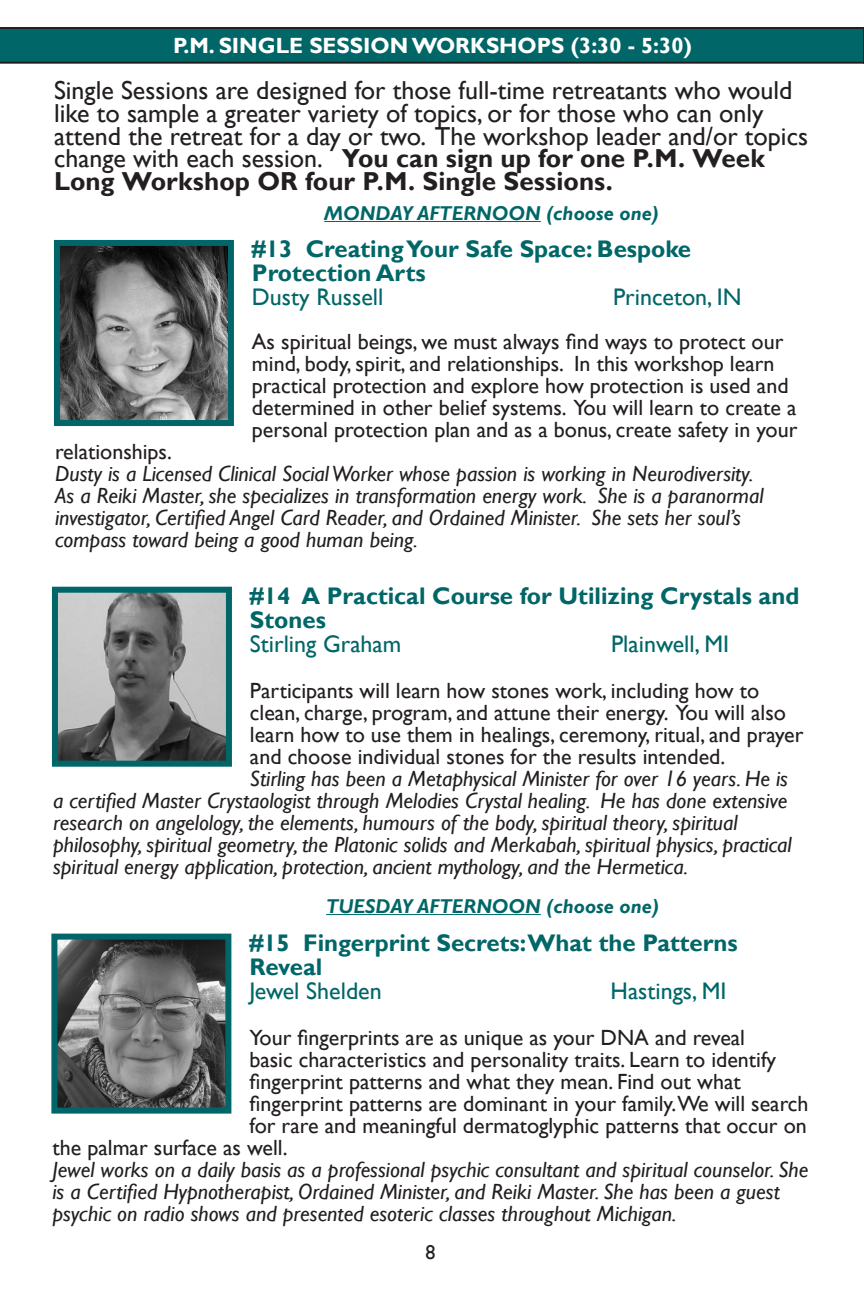
<style>
.page{position:relative;width:864px;height:1296px;background:#fff}
.page>*{position:absolute;margin:0;border:0;box-sizing:border-box;transform-origin:0 0}
.t1{font:26px/22.8px "Gill Sans";color:#231f20}
.Workshops{font:700 24px/24px "Gill Sans";color:#006667}
.Workshops-2{font:24px "Gill Sans";color:#006667}
.Workshops-3{font:italic 22px/22px "Gill Sans";color:#231f20}
.Workshops-4{font:22px/22px "Gill Sans";color:#231f20}
.t2{font:700 22px "Gill Sans";color:#fff}
.t3{font:italic 700 20px "Gill Sans";color:#006667}
.t4{font:20px "Gill Sans";color:#231f20}
.s1{font-weight:700}
</style>
<div class="page">
<svg style="left:0;top:27px;width:864px;height:37px;background:#065f60"></svg>
<img style="left:59px;top:594px;width:166px;height:166px">
<div style="left:52px;top:587px;width:180px;height:180px;border:6px solid #006667"></div>
<img style="left:61px;top:247px;width:166px;height:172px">
<div style="left:54px;top:240px;width:180px;height:186px;border:6px solid #006667"></div>
<hr style="left:324px;top:221px;width:217px;height:1px;background:#006667">
<hr style="left:326px;top:914px;width:215px;height:1px;background:#006667">
<img style="left:58px;top:941px;width:166px;height:166px">
<div style="left:51px;top:934px;width:180px;height:180px;border:6px solid #006667"></div>
<p class="t2" style="left:173px;top:33px;width:520px">P.M. SINGLE SESSION WORKSHOPS (3:30 - 5:30)</p>
<p class="t1" style="left:54px;top:79px;width:756px">Single Sessions are designed for those full-time retreatants who would like to sample a greater variety of topics, or for those who can only attend the retreat for a day or two. The workshop leader and/or topics change with each session. <span class="s1">You can sign up for one P.M. Week Long Workshop OR four P.M. Single Sessions.</span></p>
<p class="t3" style="left:324px;top:202px;width:336px">MONDAY AFTERNOON (choose one)</p>
<p class="Workshops" style="left:252px;top:238px;width:441px">#13 Creating Your Safe Space: Bespoke<br>Protection Arts</p>
<p class="Workshops-2" style="left:252px;top:283px;width:133px">Dusty Russell</p>
<p class="Workshops-2" style="left:613px;top:283px;width:130px">Princeton, IN</p>
<p class="Workshops-4" style="left:252px;top:331px;width:547px">As spiritual beings, we must always find ways to protect our mind, body, spirit, and relationships. In this workshop learn practical protection and explore how protection is used and determined in other belief systems. You will learn to create a personal protection plan and as a bonus, create safety in your</p>
<p class="Workshops-4" style="left:55px;top:441px;width:118px">relationships.</p>
<p class="Workshops-3" style="left:55px;top:463px;width:710px">Dusty is a Licensed Clinical Social Worker whose passion is working in Neurodiversity.<br>As a Reiki Master, she specializes in transformation energy work. She is a paranormal investigator, Certified Angel Card Reader, and Ordained Minister. She sets her soul’s compass toward being a good human being.</p>
<p class="Workshops" style="left:250px;top:584px;width:551px">#14 A Practical Course for Utilizing Crystals and<br>Stones</p>
<p class="Workshops-2" style="left:250px;top:630px;width:153px">Stirling Graham</p>
<p class="Workshops-2" style="left:611px;top:630px;width:120px">Plainwell, MI</p>
<p class="Workshops-4" style="left:250px;top:680px;width:555px">Participants will learn how stones work, including how to clean, charge, program, and attune their energy. You will also learn how to use them in healings, ceremony, ritual, and prayer and choose individual stones for the results intended.</p>
<p class="Workshops-3" style="left:53px;top:768px;width:740px;text-indent:197px">Stirling has been a Metaphysical Minister for over 16 years. He is a certified Master Crystaologist through Melodies Crystal healing. He has done extensive research on angelology, the elements, humours of the body, spiritual theory, spiritual philosophy, spiritual geometry, the Platonic solids and Merkabah, spiritual physics, practical spiritual energy application, protection, ancient mythology, and the Hermetica.</p>
<p class="t3" style="left:326px;top:895px;width:334px">TUESDAY AFTERNOON (choose one)</p>
<p class="Workshops" style="left:249px;top:931px;width:490px">#15 Fingerprint Secrets:What the Patterns<br>Reveal</p>
<p class="Workshops-2" style="left:249px;top:977px;width:134px">Jewel Shelden</p>
<p class="Workshops-2" style="left:611px;top:977px;width:117px">Hastings, MI</p>
<p class="Workshops-4" style="left:249px;top:1027px;width:497px">Your fingerprints are as unique as your DNA and reveal</p>
<p class="Workshops-4" style="left:249px;top:1049px;width:528px">basic characteristics and personality traits. Learn to identify</p>
<p class="Workshops-4" style="left:249px;top:1071px;width:493px">fingerprint patterns and what they mean. Find out what</p>
<p class="Workshops-4" style="left:249px;top:1093px;width:561px">fingerprint patterns are dominant in your family.We will search</p>
<p class="Workshops-4" style="left:249px;top:1115px;width:559px">for rare and meaningful dermatoglyphic patterns that occur on</p>
<p class="Workshops-4" style="left:52px;top:1137px;width:237px">the palmar surface as well.</p>
<p class="Workshops-3" style="left:52px;top:1159px;width:758px">Jewel works on a daily basis as a professional psychic consultant and spiritual counselor. She is a Certified Hypnotherapist, Ordained Minister, and Reiki Master. She has been a guest psychic on radio shows and presented esoteric classes throughout Michigan.</p>
<p class="t4" style="left:426px;top:1240px;width:11px">8</p>
</div>
